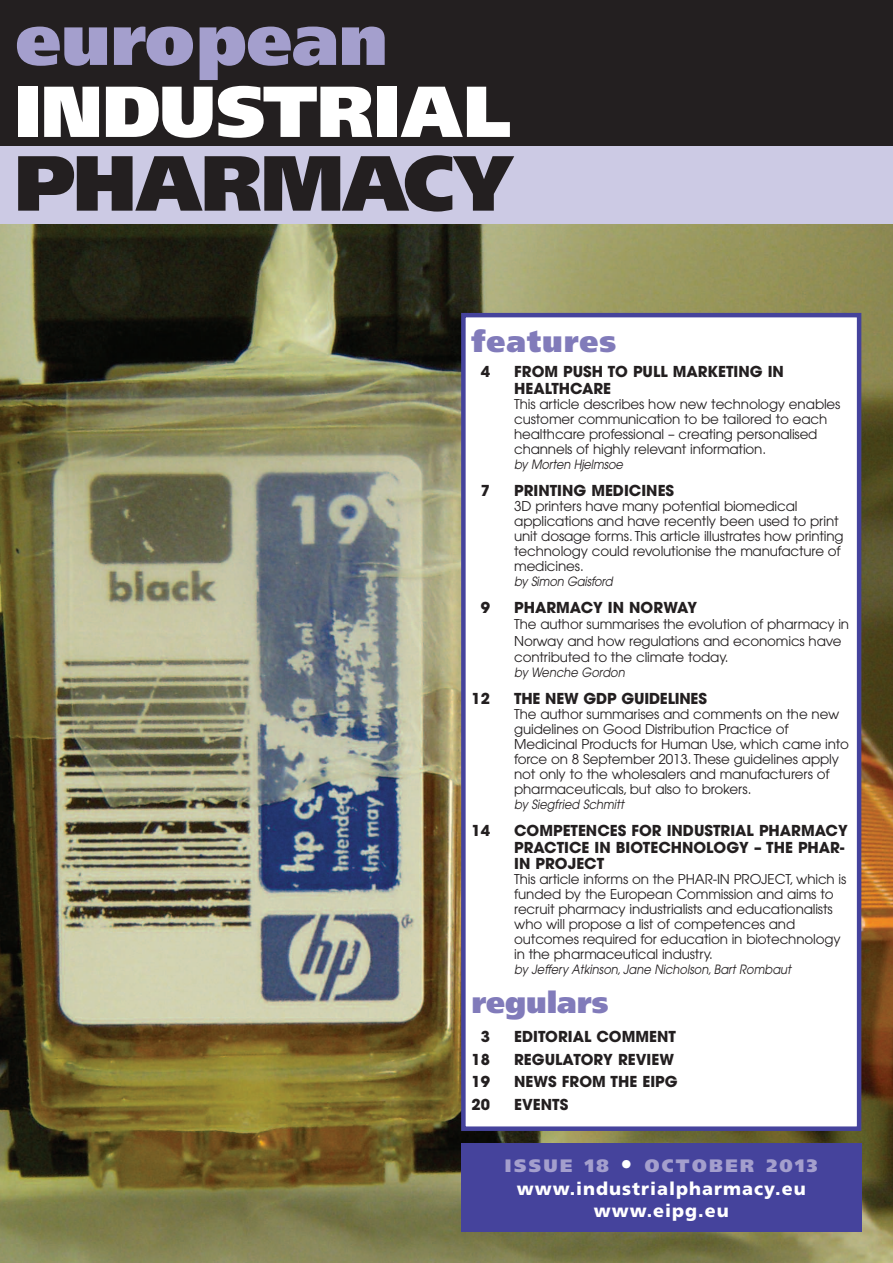
<style>
.page{position:relative;width:893px;height:1263px;background:#fff}
.page>*{position:absolute;margin:0;border:0;box-sizing:border-box;transform-origin:0 0}
.t1{font:900 78px "Frutiger";letter-spacing:-.015em;color:#231f20}
.t2{font:900 72px "Frutiger";color:#fff}
.t3{font:900 72px "Frutiger";color:#a49fcd}
.t4{font:900 30px "Frutiger";letter-spacing:.035em;color:#817bba}
.t5{font:900 30px "Frutiger";letter-spacing:.01em;color:#817bba}
.t6{font:900 18px/23.7px "Frutiger";letter-spacing:.055em;color:#fff;text-align:center}
.t7{font:700 15px/16.5px "Avant Garde";color:#231f20}
.t8{font:13.5px/15px "Avant Garde";letter-spacing:-.01em;color:#231f20}
.t9{font:italic 12.75px "Avant Garde";color:#231f20;scale:.9 1}
.s1{color:#a49fcd}
.s2{font-size:22.5px}
</style>
<div class="page">
<img style="left:0;top:224px;width:893px;height:1039px">
<div style="left:0;top:0;width:893px;height:146px;background:#231f20"></div>
<div style="left:0;top:146px;width:893px;height:78px;background:#cccae4"></div>
<div style="left:461px;top:1144px;width:400px;height:88px;background:#45439c"></div>
<div style="left:466px;top:317px;width:391px;height:809px;background:#fff"></div>
<div style="left:461px;top:313px;width:400px;height:818px;border:4px solid #45439c"></div>
<h2 class="t3" style="left:16px;top:11px;width:374px">european</h2>
<h2 class="t2" style="left:14px;top:83px;width:498px">INDUSTRIAL</h2>
<h1 class="t1" style="left:14px;top:152px;width:500px">PHARMACY</h1>
<h3 class="t4" style="left:472px;top:329px;width:146px">features</h3>
<p class="t7" style="left:481px;top:366px;width:11px">4</p>
<p class="t7" style="left:514px;top:366px;width:271px">FROM PUSH TO PULL MARKETING IN<br>HEALTHCARE</p>
<p class="t8" style="left:514px;top:398px;width:328px">This article describes how new technology enables customer communication to be tailored to each healthcare professional – creating personalised channels of highly relevant information.</p>
<p class="t9" style="left:514px;top:459px;width:122px">by Morten Hjelmsoe</p>
<p class="t7" style="left:481px;top:484px;width:11px">7</p>
<p class="t7" style="left:514px;top:484px;width:161px">PRINTING MEDICINES</p>
<p class="t8" style="left:514px;top:500px;width:331px">3D printers have many potential biomedical applications and have recently been used to print unit dosage forms. This article illustrates how printing technology could revolutionise the manufacture of medicines.</p>
<p class="t9" style="left:514px;top:576px;width:111px">by Simon Gaisford</p>
<p class="t7" style="left:481px;top:601px;width:11px">9</p>
<p class="t7" style="left:514px;top:601px;width:184px">PHARMACY IN NORWAY</p>
<p class="t8" style="left:514px;top:617px;width:337px;line-height:16.5px">The author summarises the evolution of pharmacy in<br>Norway and how regulations and economics have contributed to the climate today.</p>
<p class="t9" style="left:514px;top:668px;width:124px">by Wenche Gordon</p>
<p class="t7" style="left:472px;top:693px;width:20px">12</p>
<p class="t7" style="left:514px;top:693px;width:194px">THE NEW GDP GUIDELINES</p>
<p class="t8" style="left:514px;top:708px;width:336px">The author summarises and comments on the new guidelines on Good Distribution Practice of Medicinal Products for Human Use, which came into force on 8 September 2013. These guidelines apply not only to the wholesalers and manufacturers of pharmaceuticals, but also to brokers.</p>
<p class="t9" style="left:514px;top:800px;width:123px">by Siegfried Schmitt</p>
<p class="t7" style="left:472px;top:825px;width:20px">14</p>
<p class="t7" style="left:514px;top:825px;width:335px">COMPETENCES FOR INDUSTRIAL PHARMACY<br>PRACTICE IN BIOTECHNOLOGY – THE PHAR-<br>IN PROJECT</p>
<p class="t8" style="left:514px;top:873px;width:334px">This article informs on the PHAR-IN PROJECT, which is funded by the European Commission and aims to recruit pharmacy industrialists and educationalists who will propose a list of competences and outcomes required for education in biotechnology in the pharmaceutical industry.</p>
<p class="t9" style="left:514px;top:965px;width:309px">by Jeffery Atkinson, Jane Nicholson, Bart Rombaut</p>
<h3 class="t5" style="left:472px;top:991px;width:138px">regulars</h3>
<p class="t7" style="left:481px;top:1030px;width:11px">3</p>
<p class="t7" style="left:514px;top:1030px;width:163px">EDITORIAL COMMENT</p>
<p class="t7" style="left:472px;top:1053px;width:20px">18</p>
<p class="t7" style="left:514px;top:1053px;width:161px">REGULATORY REVIEW</p>
<p class="t7" style="left:472px;top:1075px;width:20px">19</p>
<p class="t7" style="left:514px;top:1075px;width:165px">NEWS FROM THE EIPG</p>
<p class="t7" style="left:472px;top:1098px;width:20px">20</p>
<p class="t7" style="left:514px;top:1098px;width:56px">EVENTS</p>
<h3 class="t6" style="left:505px;top:1155px;width:314px"><span class="s1">ISSUE 18</span> <span class="s2">•</span> <span class="s1">OCTOBER 2013 </span>www.industrialpharmacy.eu</h3>
<h3 class="t6" style="left:594px;top:1200px;width:136px">www.eipg.eu</h3>
</div>
